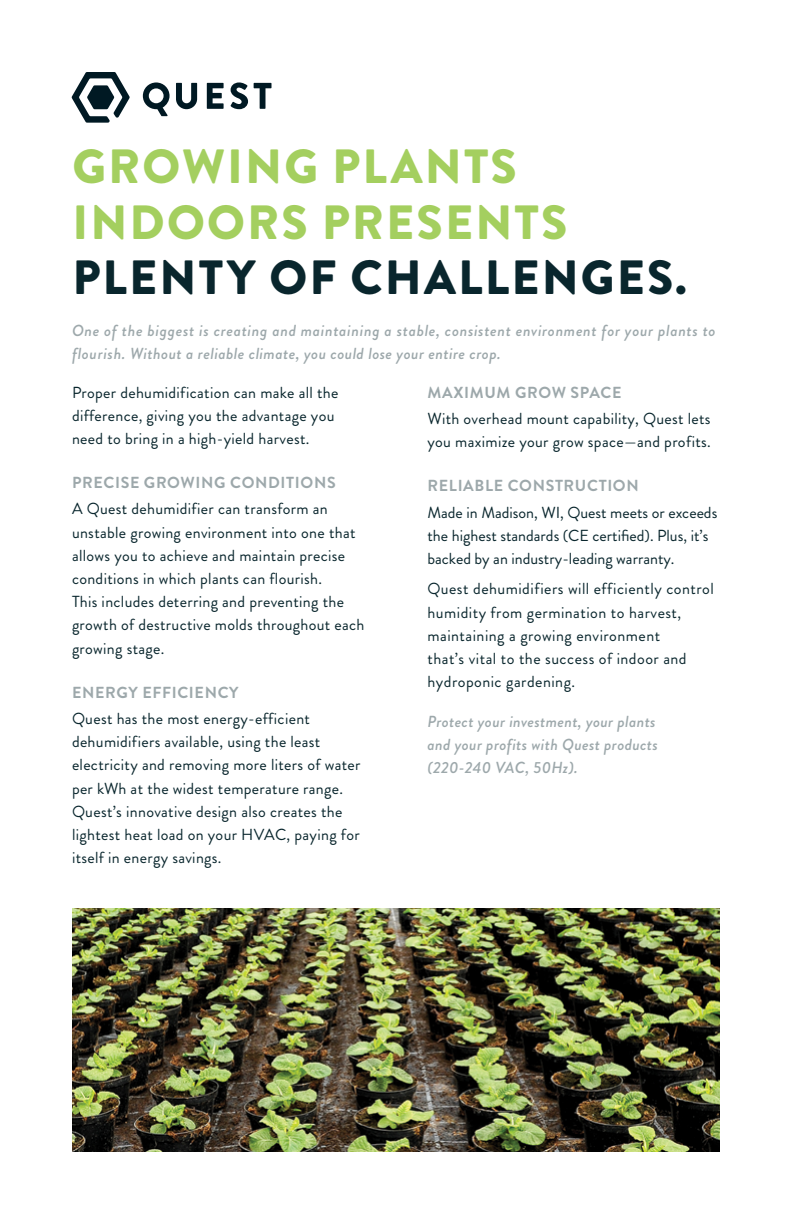
<style>
.page{position:relative;width:792px;height:1224px;background:#fff}
.page>*{position:absolute;margin:0;border:0;box-sizing:border-box;transform-origin:0 0}
.t1{font:900 48px/55.4px "Brandon Grotesque";letter-spacing:.045em;color:#a4cf5f}
.t2{font:900 48px "Brandon Grotesque";letter-spacing:.045em;color:#09262d}
.t3{font:16px/23.2px "Brandon Grotesque";letter-spacing:.02em;color:#09262d}
.t4{font:italic 500 16px/23.2px "Brandon Grotesque";letter-spacing:.025em;color:#9da8ab}
.t5{font:16px/23.2px "Brandon Grotesque";color:#09262d}
.t6{font:700 16px "Brandon Grotesque";letter-spacing:.04em;color:#9da8ab}
</style>
<div class="page">
<img style="left:72px;top:909px;width:648px;height:243px">
<svg style="left:72px;top:72px;width:58px;height:51px"></svg>
<svg style="left:143px;top:82px;width:27px;height:34px"></svg>
<svg style="left:176px;top:83px;width:21px;height:26px"></svg>
<svg style="left:207px;top:83px;width:17px;height:26px"></svg>
<svg style="left:230px;top:82px;width:18px;height:27px"></svg>
<svg style="left:254px;top:83px;width:18px;height:26px"></svg>
<h1 class="t1" style="left:72px;top:140px;width:497px">GROWING PLANTS<br>INDOORS PRESENTS</h1>
<h1 class="t2" style="left:72px;top:244px;width:616px">PLENTY OF CHALLENGES.</h1>
<p class="t4" style="left:72px;top:319px;width:645px">One of the biggest is creating and maintaining a stable, consistent environment for your plants to flourish. Without a reliable climate, you could lose your entire crop.</p>
<p class="t3" style="left:72px;top:381px;width:268px">Proper dehumidification can make all the difference, giving you the advantage you need to bring in a high-yield harvest.</p>
<p class="t6" style="left:72px;top:471px;width:265px">PRECISE GROWING CONDITIONS</p>
<p class="t3" style="left:72px;top:498px;width:294px">A Quest dehumidifier can transform an unstable growing environment into one that allows you to achieve and maintain precise conditions in which plants can flourish.<br>This includes deterring and preventing the growth of destructive molds throughout each growing stage.</p>
<p class="t6" style="left:72px;top:681px;width:168px">ENERGY EFFICIENCY</p>
<p class="t3" style="left:72px;top:707px;width:290px">Quest has the most energy-efficient dehumidifiers available, using the least electricity and removing more liters of water per kWh at the widest temperature range.<br>Quest’s innovative design also creates the lightest heat load on your HVAC, paying for itself in energy savings.</p>
<p class="t6" style="left:428px;top:381px;width:195px">MAXIMUM GROW SPACE</p>
<p class="t3" style="left:428px;top:407px;width:285px">With overhead mount capability, Quest lets you maximize your grow space—and profits.</p>
<p class="t6" style="left:428px;top:475px;width:213px">RELIABLE CONSTRUCTION</p>
<p class="t5" style="left:428px;top:501px;width:291px">Made in Madison, WI, Quest meets or exceeds the highest standards (CE certified). Plus, it’s backed by an industry-leading warranty.</p>
<p class="t3" style="left:428px;top:577px;width:288px">Quest dehumidifiers will efficiently control humidity from germination to harvest, maintaining a growing environment<br>that’s vital to the success of indoor and hydroponic gardening.</p>
<p class="t4" style="left:428px;top:710px;width:232px">Protect your investment, your plants and your profits with Quest products (220-240 VAC, 50Hz).</p>
</div>
